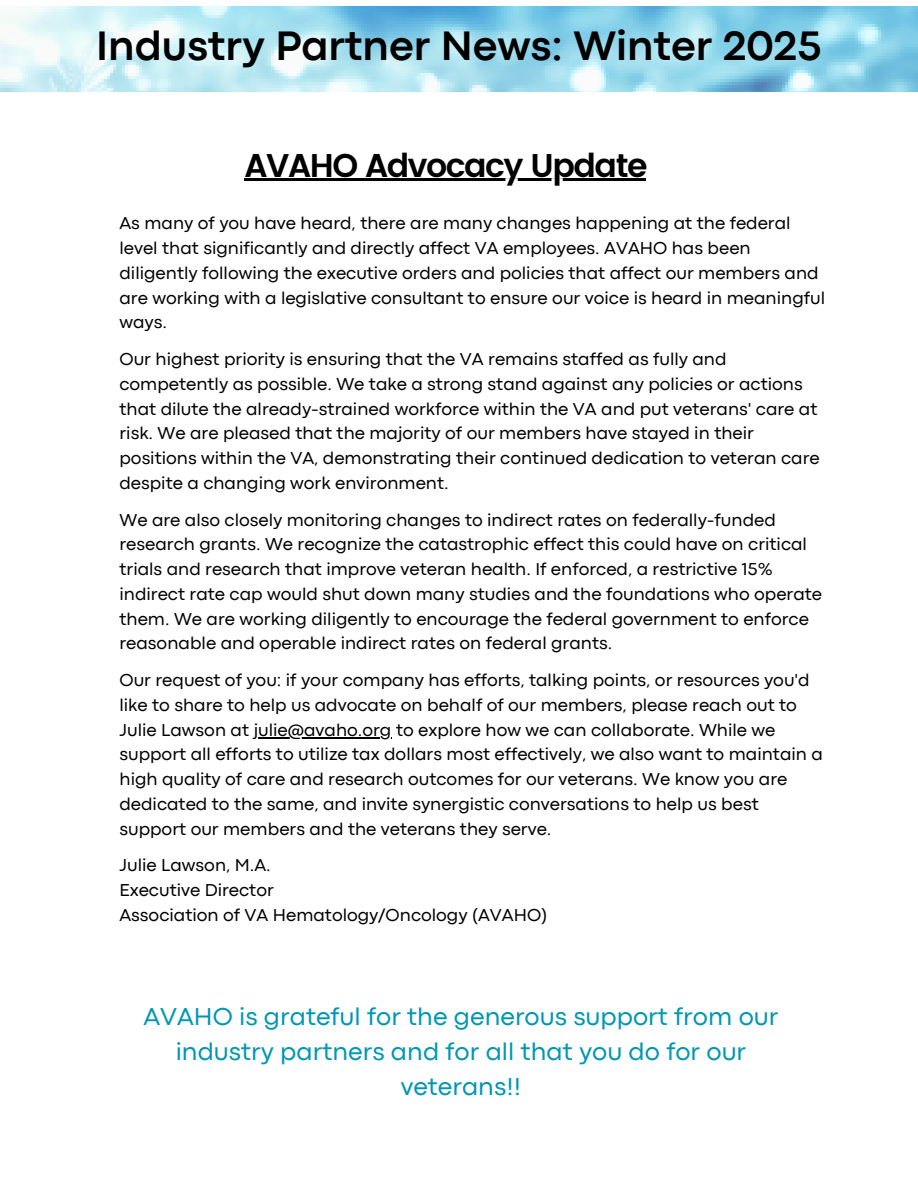
<style>
.page{position:relative;width:918px;height:1188px;background:#fff}
.page>*{position:absolute;margin:0;border:0;box-sizing:border-box;transform-origin:0 0}
.t1{font:700 42.9px "Codec Pro";color:#000}
.t2{font:600 32.85px "Poppins";letter-spacing:-.045em;color:#000}
.t3{font:25.5px/34.8px "Codec Pro";color:#0097b2;text-align:center}
.t4{font:18px/24.8px "Codec Pro";color:#000}
</style>
<div class="page">
<img style="left:0;top:6px;width:918px;height:86px">
<hr style="left:245px;top:179px;width:401px;height:2px;background:#000">
<hr style="left:254px;top:737px;width:138px;height:2px;background:#000">
<p class="t1" style="left:96px;top:30px;width:727px">Industry Partner News: Winter 2025</p>
<h1 class="t2" style="left:245px;top:146px;width:405px">AVAHO Advocacy Update</h1>
<h2 class="t4" style="left:119px;top:212px;width:707px">As many of you have heard, there are many changes happening at the federal level that significantly and directly affect VA employees. AVAHO has been diligently following the executive orders and policies that affect our members and are working with a legislative consultant to ensure our voice is heard in meaningful ways.</h2>
<p class="t4" style="left:119px;top:348px;width:702px">Our highest priority is ensuring that the VA remains staffed as fully and competently as possible. We take a strong stand against any policies or actions that dilute the already-strained workforce within the VA and put veterans' care at risk. We are pleased that the majority of our members have stayed in their positions within the VA, demonstrating their continued dedication to veteran care despite a changing work environment.</p>
<p class="t4" style="left:119px;top:508px;width:704px">We are also closely monitoring changes to indirect rates on federally-funded research grants. We recognize the catastrophic effect this could have on critical trials and research that improve veteran health. If enforced, a restrictive 15% indirect rate cap would shut down many studies and the foundations who operate them. We are working diligently to encourage the federal government to enforce reasonable and operable indirect rates on federal grants.</p>
<p class="t4" style="left:119px;top:669px;width:692px">Our request of you: if your company has efforts, talking points, or resources you'd like to share to help us advocate on behalf of our members, please reach out to<br>Julie Lawson at julie@avaho.org to explore how we can collaborate. While we</p>
<p class="t4" style="left:119px;top:743px;width:705px">support all efforts to utilize tax dollars most effectively, we also want to maintain a high quality of care and research outcomes for our veterans. We know you are dedicated to the same, and invite synergistic conversations to help us best support our members and the veterans they serve.</p>
<p class="t4" style="left:119px;top:854px;width:429px">Julie Lawson, M.A.<br>Executive Director<br>Association of VA Hematology/Oncology (AVAHO)</p>
<p class="t3" style="left:143px;top:1001px;width:636px">AVAHO is grateful for the generous support from our industry partners and for all that you do for our veterans!!</p>
</div>
